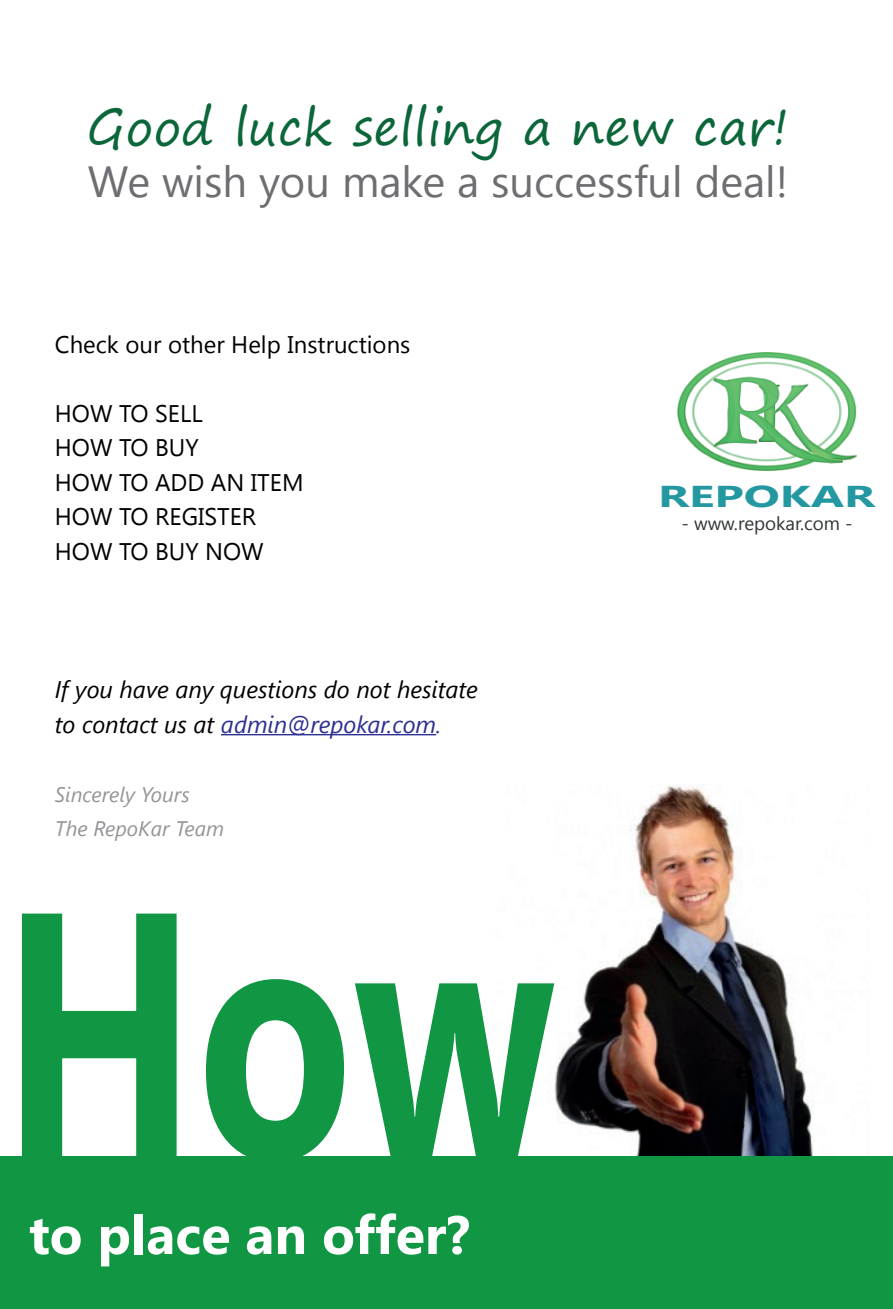
<style>
.page{position:relative;width:893px;height:1309px;background:#fff}
.page>*{position:absolute;margin:0;border:0;box-sizing:border-box;transform-origin:0 0}
.t1{font:700 348.45px "Segoe UI";color:#119644;scale:.73 1}
.t2{font:700 54px "Segoe UI";color:#fff}
.t3{font:49.5px "Segoe Print";color:#0b6739}
.t4{font:43.5px "Segoe UI";color:#6d6e71}
.t5{font:700 30.15px "Segoe UI";color:#2498a0;scale:1.58 1}
.t6{font:24px/34.5px "Segoe UI";color:#000001}
.t7{font:italic 24px/34.5px "Segoe UI";color:#000001}
.t8{font:italic 21px/34.5px "Segoe UI";color:#939598}
.t9{font:18.75px "Segoe UI";color:#313537}
.s1{color:#2e3092}
</style>
<div class="page">
<img style="left:554px;top:784px;width:260px;height:371px">
<div style="left:0;top:1155px;width:893px;height:153px;background:#119644"></div>
<hr style="left:221px;top:733px;width:215px;height:2px;background:#2e3092">
<img style="left:677px;top:353px;width:180px;height:117px">
<h3 class="t3" style="left:87px;top:83px;width:703px">Good luck selling a new car!</h3>
<h3 class="t4" style="left:88px;top:151px;width:702px">We wish you make a successful deal!</h3>
<p class="t6" style="left:55px;top:326px;width:357px">Check our other Help Instructions</p>
<p class="t6" style="left:55px;top:395px;width:250px">HOW TO SELL<br>HOW TO BUY<br>HOW TO ADD AN ITEM<br>HOW TO REGISTER<br>HOW TO BUY NOW</p>
<p class="t7" style="left:55px;top:671px;width:425px">If you have any questions do not hesitate to contact us at <span class="s1">admin@repokar.com.</span></p>
<p class="t8" style="left:55px;top:775px;width:171px">Sincerely Yours<br>The RepoKar Team</p>
<h1 class="t1" style="left:2px;top:785px;width:761px">How</h1>
<h2 class="t2" style="left:29px;top:1195px;width:443px">to place an offer?</h2>
<p class="t5" style="left:658px;top:474px;width:139px">REPOKAR</p>
<p class="t9" style="left:681px;top:510px;width:173px">- www.repokar.com -</p>
</div>
